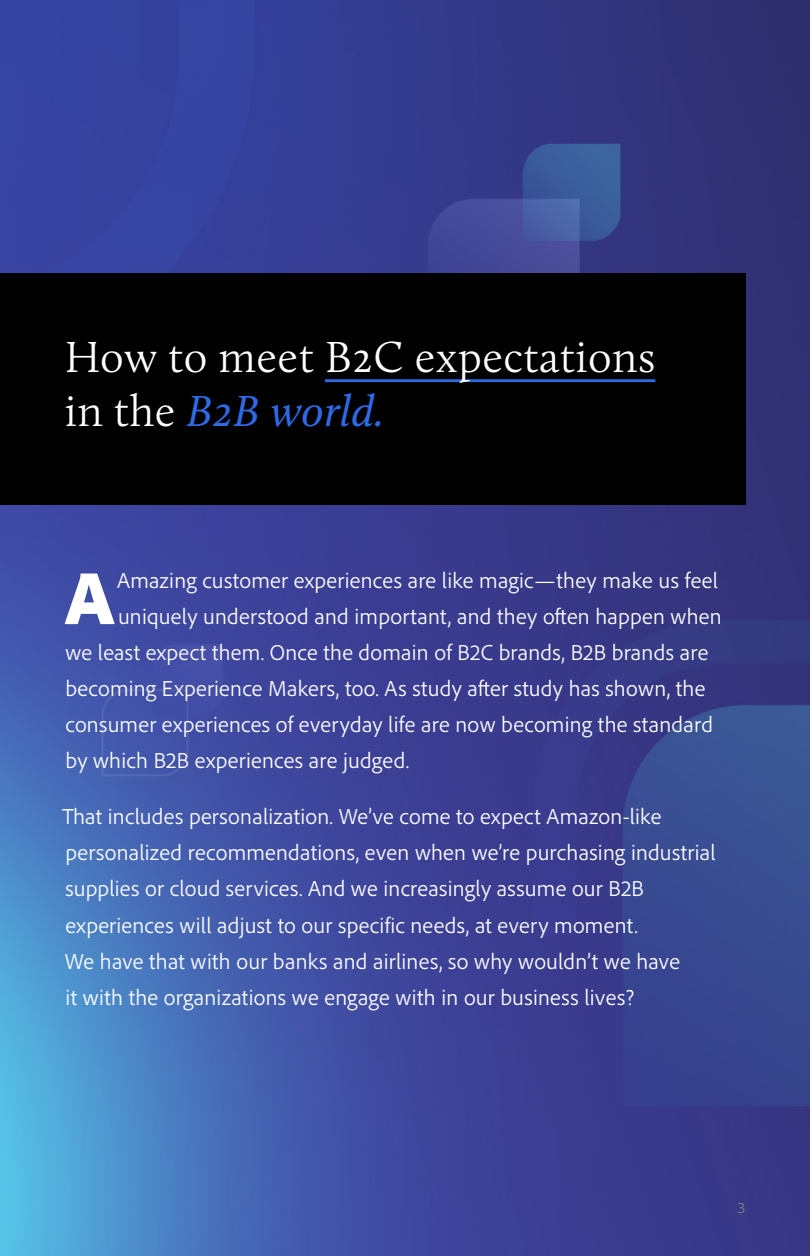
<style>
.page{position:relative;width:810px;height:1256px;background:#fff}
.page>*{position:absolute;margin:0;border:0;box-sizing:border-box;transform-origin:0 0}
.Body_First{font:900 78.08px "Adobe Clean";color:#fff}
.Section_Head{font:300 45px/54px "Calluna";letter-spacing:.01em;color:#fff}
.Body{font:300 22.5px/36px "Adobe Clean";letter-spacing:.01em;color:#fff}
.Body_First-2{font:300 22.5px "Adobe Clean";letter-spacing:.01em;color:#fff}
.Body-2{font:300 15.75px "Adobe Clean";color:#808285}
.s1{font-weight:400;font-style:italic;color:#2e6ae6}
</style>
<div class="page">
<img style="left:0;top:0;width:810px;height:1256px">
<div style="left:0;top:273px;width:745px;height:232px;background:#000"></div>
<hr style="left:325px;top:379px;width:330px;height:3px;background:#2e6ae6">
<p class="Section_Head" style="left:65px;top:329px;width:592px">How to meet B2C expectations in the <span class="s1">B2B world.</span></p>
<p class="Body_First" style="left:65px;top:546px;width:51px">A</p>
<p class="Body_First-2" style="left:117px;top:566px;width:602px">Amazing customer experiences are like magic—they make us feel</p>
<p class="Body_First-2" style="left:118px;top:602px;width:605px">uniquely understood and important, and they often happen when</p>
<p class="Body_First-2" style="left:65px;top:638px;width:644px">we least expect them. Once the domain of B2C brands, B2B brands are</p>
<p class="Body_First-2" style="left:65px;top:674px;width:641px">becoming Experience Makers, too. As study after study has shown, the</p>
<p class="Body_First-2" style="left:65px;top:710px;width:649px">consumer experiences of everyday life are now becoming the standard</p>
<p class="Body_First-2" style="left:65px;top:746px;width:345px">by which B2B experiences are judged.</p>
<p class="Body" style="left:62px;top:798px;width:655px">That includes personalization. We’ve come to expect Amazon-like personalized recommendations, even when we’re purchasing industrial supplies or cloud services. And we increasingly assume our B2B experiences will adjust to our specific needs, at every moment.<br>We have that with our banks and airlines, so why wouldn’t we have<br>it with the organizations we engage with in our business lives?</p>
<p class="Body-2" style="left:738px;top:1197px;width:9px">3</p>
</div>
